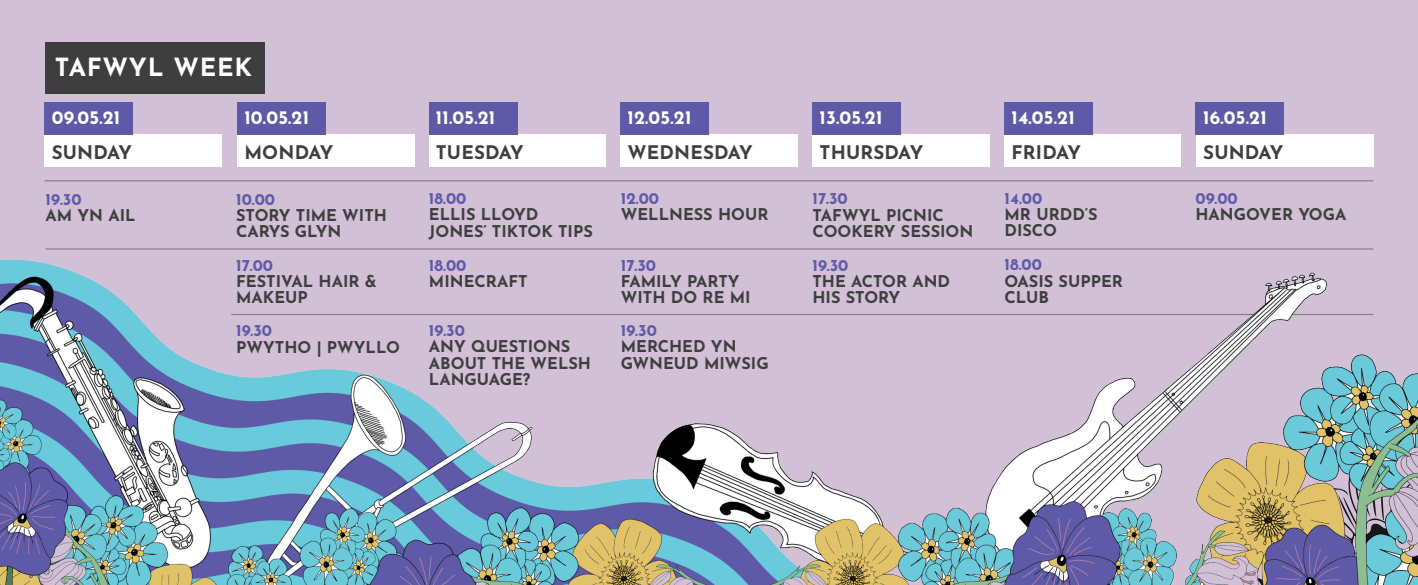
<style>
.page{position:relative;width:1418px;height:585px;background:#fff}
.page>*{position:absolute;margin:0;border:0;box-sizing:border-box;transform-origin:0 0}
.t1{font:700 25px "Josefin Sans";letter-spacing:.03em;color:#fff}
.t2{font:700 18.75px "Josefin Sans";letter-spacing:.01em;color:#fff}
.t3{font:700 18.75px "Josefin Sans";letter-spacing:.01em;color:#3e3e3f}
.t4{font:700 16.25px/16.2px "Josefin Sans";color:#3e3e3f}
.t5{font:700 16.25px "Josefin Sans";color:#5e5aa7}
</style>
<div class="page">
<img style="left:1px;top:0;width:1416px;height:585px">
<h1 class="t1" style="left:55px;top:45px;width:199px">TAFWYL WEEK</h1>
<p class="t2" style="left:52px;top:100px;width:70px">09.05.21</p>
<p class="t2" style="left:244px;top:100px;width:66px">10.05.21</p>
<p class="t2" style="left:436px;top:100px;width:61px">11.05.21</p>
<p class="t2" style="left:627px;top:100px;width:66px">12.05.21</p>
<p class="t2" style="left:819px;top:100px;width:64px">13.05.21</p>
<p class="t2" style="left:1011px;top:100px;width:65px">14.05.21</p>
<p class="t2" style="left:1203px;top:100px;width:65px">16.05.21</p>
<p class="t3" style="left:52px;top:136px;width:82px">SUNDAY</p>
<p class="t5" style="left:46px;top:184px;width:38px">19.30</p>
<p class="t4" style="left:46px;top:204px;width:92px">AM YN AIL</p>
<p class="t3" style="left:244px;top:136px;width:90px">MONDAY</p>
<p class="t3" style="left:436px;top:136px;width:89px">TUESDAY</p>
<p class="t3" style="left:627px;top:136px;width:127px">WEDNESDAY</p>
<p class="t3" style="left:819px;top:136px;width:105px">THURSDAY</p>
<p class="t3" style="left:1011px;top:136px;width:71px">FRIDAY</p>
<p class="t3" style="left:1203px;top:136px;width:82px">SUNDAY</p>
<p class="t5" style="left:236px;top:184px;width:40px">10.00</p>
<p class="t4" style="left:236px;top:204px;width:152px">STORY TIME WITH<br>CARYS GLYN</p>
<p class="t5" style="left:236px;top:251px;width:38px">17.00</p>
<p class="t4" style="left:236px;top:271px;width:142px">FESTIVAL HAIR &amp;<br>MAKEUP</p>
<p class="t5" style="left:236px;top:316px;width:38px">19.30</p>
<p class="t4" style="left:236px;top:336px;width:165px">PWYTHO | PWYLLO</p>
<p class="t5" style="left:429px;top:184px;width:39px">18.00</p>
<p class="t4" style="left:429px;top:204px;width:165px">ELLIS LLOYD<br>JONES’ TIKTOK TIPS</p>
<p class="t5" style="left:429px;top:250px;width:39px">18.00</p>
<p class="t4" style="left:429px;top:270px;width:100px">MINECRAFT</p>
<p class="t5" style="left:429px;top:316px;width:38px">19.30</p>
<p class="t4" style="left:429px;top:336px;width:164px">ANY QUESTIONS<br>ABOUT THE WELSH<br>LANGUAGE?</p>
<p class="t5" style="left:621px;top:184px;width:40px">12.00</p>
<p class="t4" style="left:621px;top:204px;width:149px">WELLNESS HOUR</p>
<p class="t5" style="left:621px;top:250px;width:37px">17.30</p>
<p class="t4" style="left:621px;top:270px;width:131px">FAMILY PARTY<br>WITH DO RE MI</p>
<p class="t5" style="left:621px;top:316px;width:38px">19.30</p>
<p class="t4" style="left:621px;top:336px;width:149px">MERCHED YN<br>GWNEUD MIWSIG</p>
<p class="t5" style="left:812px;top:184px;width:37px">17.30</p>
<p class="t4" style="left:812px;top:204px;width:162px">TAFWYL PICNIC<br>COOKERY SESSION</p>
<p class="t5" style="left:812px;top:250px;width:38px">19.30</p>
<p class="t4" style="left:812px;top:271px;width:139px">THE ACTOR AND<br>HIS STORY</p>
<p class="t5" style="left:1004px;top:184px;width:39px">14.00</p>
<p class="t4" style="left:1004px;top:204px;width:94px">MR URDD’S<br>DISCO</p>
<p class="t5" style="left:1004px;top:250px;width:39px">18.00</p>
<p class="t4" style="left:1004px;top:270px;width:120px">OASIS SUPPER<br>CLUB</p>
<p class="t5" style="left:1195px;top:183px;width:44px">09.00</p>
<p class="t4" style="left:1195px;top:204px;width:152px">HANGOVER YOGA</p>
</div>
